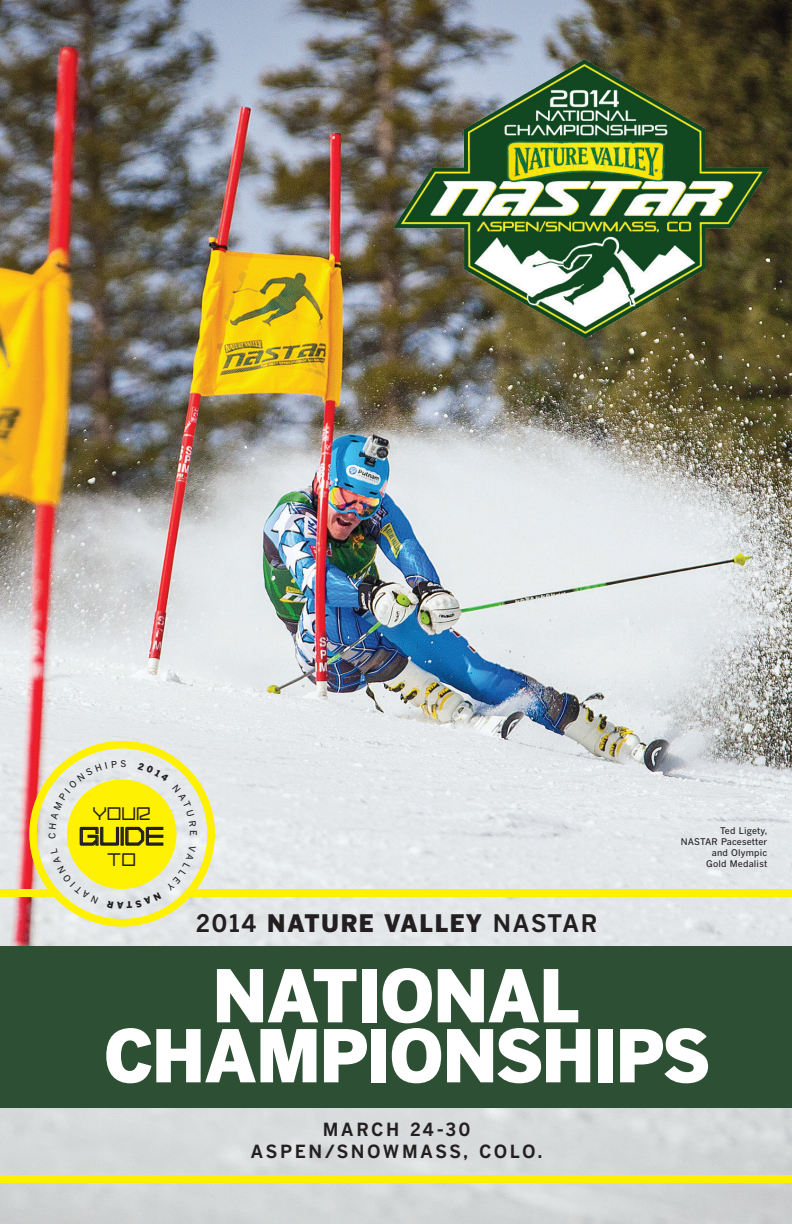
<style>
.page{position:relative;width:792px;height:1224px;background:#fff}
.page>*{position:absolute;margin:0;border:0;box-sizing:border-box;transform-origin:0 0}
.t1{font:900 72px "Benton Gothic";letter-spacing:-.02em;color:#fff}
.t2{font:700 29.6px "Community Service";color:#231f20}
.t3{font:900 24px "Benton Gothic";letter-spacing:.06em;color:#231f20}
.t4{font:700 21.2px "Community Service";color:#231f20}
.t5{font:700 18px "Benton Gothic";letter-spacing:.14em;color:#231f20}
.t6{font:500 9.2px/11px "Benton Gothic";letter-spacing:.02em;color:#231f20;text-align:right}
.s1{font-weight:700}
</style>
<div class="page">
<img style="left:0;top:0;width:792px;height:1224px">
<div style="left:0;top:946px;width:792px;height:162px;background:#2d5035"></div>
<div style="left:0;top:1175px;width:792px;height:8px;background:#fff101"></div>
<div style="left:187px;top:889px;width:605px;height:7px;background:#fff101"></div>
<div style="left:0;top:889px;width:58px;height:7px;background:#fff101"></div>
<div style="left:29px;top:741px;width:186px;height:186px;border:8px solid #fff101;border-radius:50%"></div>
<img style="left:394px;top:60px;width:375px;height:278px">
<svg style="left:49px;top:761px;width:147px;height:148px"></svg>
<p class="t6" style="left:46px;top:839px;width:8px;rotate:-90deg">C</p>
<p class="t6" style="left:120px;top:758px;width:7px">S</p>
<p class="t4" style="left:92px;top:802px;width:60px">YOUR</p>
<p class="t2" style="left:79px;top:821px;width:87px">GUIDE</p>
<p class="t4" style="left:107px;top:849px;width:31px">TO</p>
<p class="t6" style="left:199px;top:830px;width:7px;rotate:90deg">E</p>
<p class="t6" style="left:681px;top:825px;width:88px">Ted Ligety,<br>NASTAR Pacesetter and Olympic<br>Gold Medalist</p>
<p class="t3" style="left:196px;top:908px;width:403px"><span class="s1">2014</span> NATURE VALLEY <span class="s1">NASTAR</span></p>
<p class="t1" style="left:212px;top:950px;width:370px">NATIONAL</p>
<p class="t1" style="left:104px;top:1010px;width:608px">CHAMPIONSHIPS</p>
<p class="t5" style="left:323px;top:1119px;width:149px">MARCH 24-30</p>
<p class="t5" style="left:251px;top:1141px;width:294px">ASPEN/SNOWMASS, COLO.</p>
</div>
